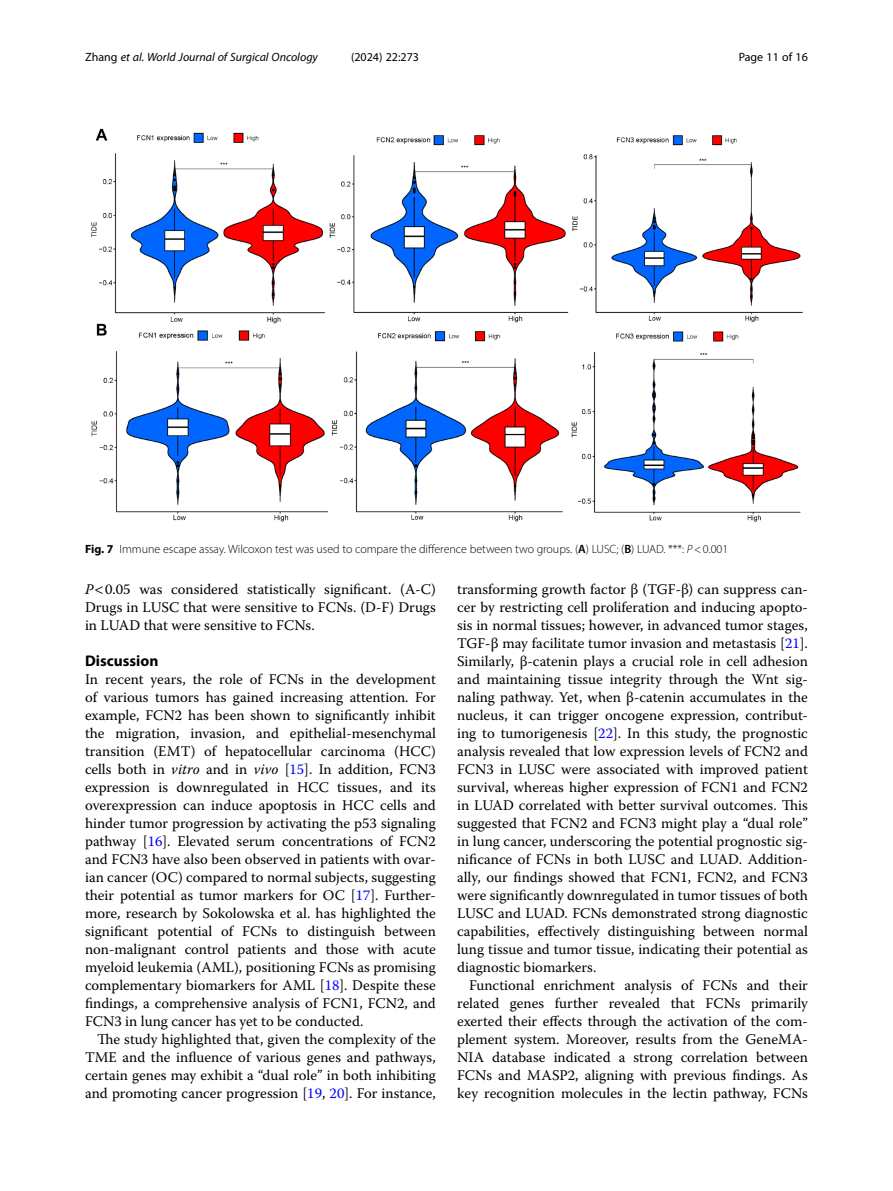
<style>
.page{position:relative;width:893px;height:1191px;background:#fff}
.page>*{position:absolute;margin:0;border:0;box-sizing:border-box;transform-origin:0 0}
.Head_1{font:700 15.45px "Myriad Pro";color:#000}
.Body_Text_Indent{font:14.7px/18px "Warnock Pro";color:#000;text-align:justify}
.Body_Text{font:14.7px/18px "Warnock Pro";color:#000;text-align:justify}
.Figure_Caption{font:300 12px "Myriad Pro";color:#000}
.t1{font:italic 12px "Myriad Pro";color:#000}
.t2{font:12px "Myriad Pro";color:#000}
.s1{font-style:normal}
.s2{font-weight:700}
.s3{font-weight:600}
.s4{font-style:italic}
.s5{color:#00f}
</style>
<div class="page">
<img style="left:91px;top:128px;width:712px;height:394px">
<p class="t1" style="left:85px;top:50px;width:234px"><span class="s1">Zhang</span> et al. World Journal of Surgical Oncology</p>
<p class="t2" style="left:351px;top:50px;width:70px">(2024) 22:273</p>
<p class="t2" style="left:739px;top:50px;width:71px">Page 11 of 16</p>
<p class="Figure_Caption" style="left:85px;top:542px;width:645px"><span class="s2">Fig. 7</span> Immune escape assay. Wilcoxon test was used to compare the difference between two groups. (<span class="s3">A</span>) LUSC; (<span class="s3">B</span>) LUAD. ***: <span class="s4">P</span>&lt;0.001</p>
<p class="Body_Text_Indent" style="left:85px;top:580px;width:352px"><span class="s4">P</span> 0.05 was considered statistically significant. (A-C)<br>Drugs in LUSC that were sensitive to FCNs. (D-F) Drugs in LUAD that were sensitive to FCNs.</p>
<p class="Head_1" style="left:85px;top:651px;width:75px">Discussion</p>
<p class="Body_Text" style="left:85px;top:670px;width:352px">In recent years, the role of FCNs in the development of various tumors has gained increasing attention. For example, FCN2 has been shown to significantly inhibit the migration, invasion, and epithelial-mesenchymal transition (EMT) of hepatocellular carcinoma (HCC) cells both in <span class="s4">vitro</span> and in <span class="s4">vivo</span> [<span class="s5">15</span>]. In addition, FCN3 expression is downregulated in HCC tissues, and its overexpression can induce apoptosis in HCC cells and hinder tumor progression by activating the p53 signaling pathway [<span class="s5">16</span>]. Elevated serum concentrations of FCN2 and FCN3 have also been observed in patients with ovar&shy;ian cancer (OC) compared to normal subjects, suggesting their potential as tumor markers for OC [<span class="s5">17</span>]. Further&shy;more, research by Sokolowska et al. has highlighted the significant potential of FCNs to distinguish between non-malignant control patients and those with acute myeloid leukemia (AML), positioning FCNs as promising complementary biomarkers for AML [<span class="s5">18</span>]. Despite these findings, a comprehensive analysis of FCN1, FCN2, and FCN3 in lung cancer has yet to be conducted.</p>
<p class="Body_Text_Indent" style="left:85px;top:1030px;width:352px;text-indent:12px">The study highlighted that, given the complexity of the TME and the influence of various genes and pathways, certain genes may exhibit a “dual role” in both inhibiting and promoting cancer progression [<span class="s5">19</span>, <span class="s5">20</span>]. For instance,</p>
<p class="Body_Text_Indent" style="left:457px;top:580px;width:352px">transforming growth factor β (TGF-β) can suppress can&shy;cer by restricting cell proliferation and inducing apopto&shy;sis in normal tissues; however, in advanced tumor stages, TGF-β may facilitate tumor invasion and metastasis [<span class="s5">21</span>].<br>Similarly, β-catenin plays a crucial role in cell adhesion and maintaining tissue integrity through the Wnt sig&shy;naling pathway. Yet, when β-catenin accumulates in the nucleus, it can trigger oncogene expression, contribut&shy;ing to tumorigenesis [<span class="s5">22</span>]. In this study, the prognostic analysis revealed that low expression levels of FCN2 and FCN3 in LUSC were associated with improved patient survival, whereas higher expression of FCN1 and FCN2 in LUAD correlated with better survival outcomes. This suggested that FCN2 and FCN3 might play a “dual role” in lung cancer, underscoring the potential prognostic sig&shy;nificance of FCNs in both LUSC and LUAD. Addition&shy;ally, our findings showed that FCN1, FCN2, and FCN3 were significantly downregulated in tumor tissues of both LUSC and LUAD. FCNs demonstrated strong diagnostic capabilities, effectively distinguishing between normal lung tissue and tumor tissue, indicating their potential as diagnostic biomarkers.</p>
<p class="Body_Text_Indent" style="left:457px;top:976px;width:352px;text-indent:12px">Functional enrichment analysis of FCNs and their related genes further revealed that FCNs primarily exerted their effects through the activation of the com&shy;plement system. Moreover, results from the GeneMA-NIA database indicated a strong correlation between FCNs and MASP2, aligning with previous findings. As key recognition molecules in the lectin pathway, FCNs</p>
</div>
